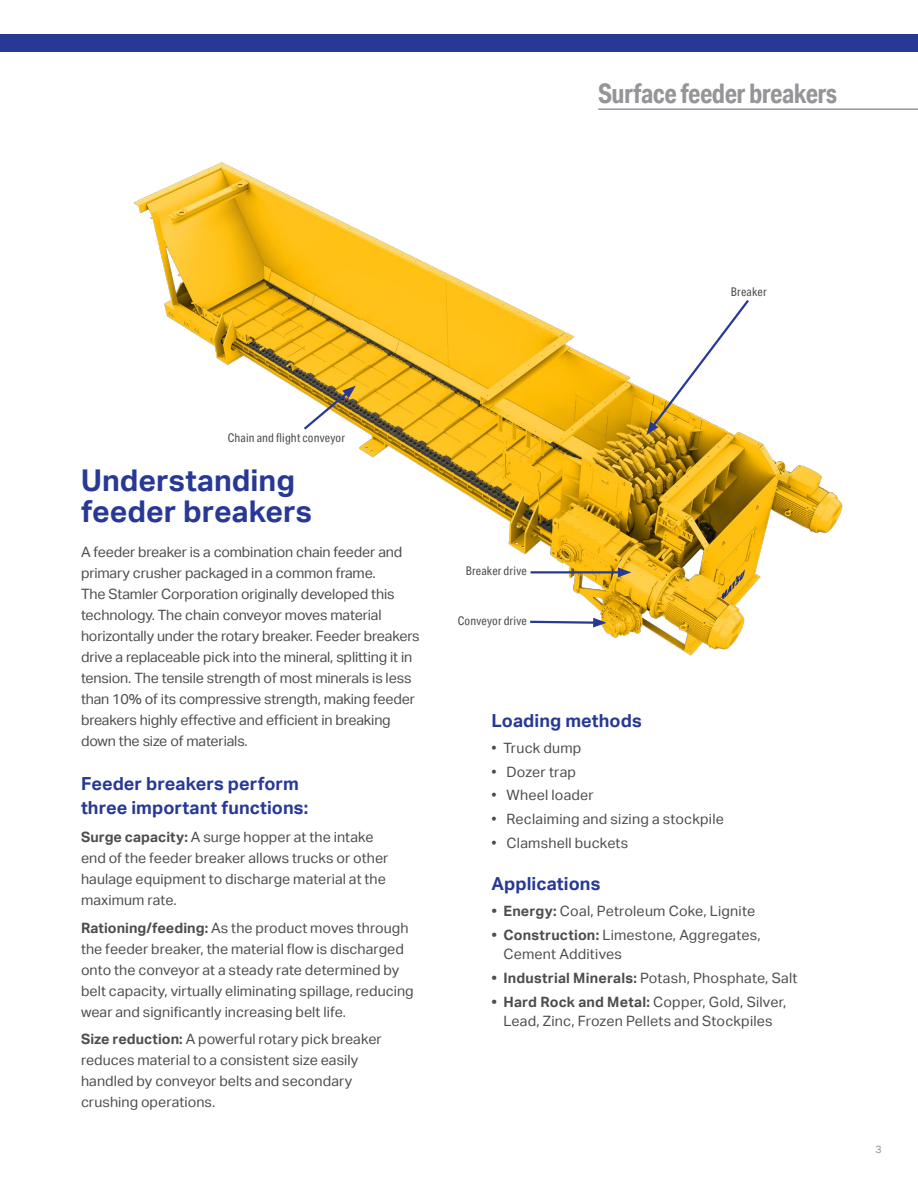
<style>
.page{position:relative;width:918px;height:1188px;background:#fff}
.page>*{position:absolute;margin:0;border:0;box-sizing:border-box;transform-origin:0 0}
.t1{font:700 30px/31.5px "Aktiv Grotesk";color:#273995}
.t2{font:700 27px "Aktiv Grotesk Cd";letter-spacing:-.02em;color:#939598}
.t3{font:700 18px/24px "Aktiv Grotesk";letter-spacing:.005em;color:#273995}
.t4{font:14.25px/21px "Aktiv Grotesk";color:#4d4d4f}
.t5{font:12px "Aktiv Grotesk Cd";letter-spacing:.015em;color:#4d4d4f}
.t6{font:10.5px "Aktiv Grotesk";color:#939598}
.s1{font-weight:700}
</style>
<div class="page">
<div style="left:0;top:34px;width:918px;height:17px;background:#273995"></div>
<hr style="left:598px;top:108px;width:320px;height:2px;background:#939598">
<img style="left:133px;top:162px;width:710px;height:494px">
<svg style="left:301px;top:386px;width:55px;height:46px"></svg>
<hr style="left:531px;top:571px;width:91px;height:2px;background:#273995">
<svg style="left:618px;top:567px;width:13px;height:10px"></svg>
<svg style="left:528px;top:618px;width:79px;height:10px"></svg>
<svg style="left:646px;top:297px;width:105px;height:138px"></svg>
<h2 class="t2" style="left:598px;top:76px;width:240px">Surface feeder breakers</h2>
<p class="t5" style="left:731px;top:285px;width:37px">Breaker</p>
<p class="t5" style="left:228px;top:430px;width:119px">Chain and flight conveyor</p>
<h1 class="t1" style="left:81px;top:465px;width:233px">Understanding feeder breakers</h1>
<p class="t4" style="left:81px;top:541px;width:340px">A feeder breaker is a combination chain feeder and primary crusher packaged in a common frame.<br>The Stamler Corporation originally developed this technology. The chain conveyor moves material horizontally under the rotary breaker. Feeder breakers drive a replaceable pick into the mineral, splitting it in tension. The tensile strength of most minerals is less than 10% of its compressive strength, making feeder breakers highly effective and efficient in breaking down the size of materials.</p>
<p class="t3" style="left:81px;top:772px;width:229px">Feeder breakers perform three important functions:</p>
<p class="t4" style="left:81px;top:826px;width:309px"><span class="s1">Surge capacity:</span> A surge hopper at the intake end of the feeder breaker allows trucks or other haulage equipment to discharge material at the maximum rate.</p>
<p class="t4" style="left:81px;top:917px;width:334px"><span class="s1">Rationing/feeding:</span> As the product moves through the feeder breaker, the material flow is discharged onto the conveyor at a steady rate determined by belt capacity, virtually eliminating spillage, reducing wear and significantly increasing belt life.</p>
<p class="t4" style="left:81px;top:1029px;width:302px"><span class="s1">Size reduction:</span> A powerful rotary pick breaker reduces material to a consistent size easily handled by conveyor belts and secondary crushing operations.</p>
<p class="t5" style="left:466px;top:564px;width:62px">Breaker drive</p>
<p class="t5" style="left:458px;top:614px;width:71px">Conveyor drive</p>
<p class="t3" style="left:491px;top:709px;width:152px">Loading methods</p>
<p class="t4" style="left:491px;top:738px;width:92px">• Truck dump</p>
<p class="t4" style="left:491px;top:761px;width:86px">• Dozer trap</p>
<p class="t4" style="left:491px;top:785px;width:104px">• Wheel loader</p>
<p class="t4" style="left:491px;top:809px;width:234px">• Reclaiming and sizing a stockpile</p>
<p class="t4" style="left:491px;top:833px;width:138px">• Clamshell buckets</p>
<p class="t3" style="left:491px;top:872px;width:110px">Applications</p>
<p class="t4" style="left:491px;top:901px;width:265px"><span class="s1">• Energy:</span> Coal, Petroleum Coke, Lignite</p>
<p class="t4" style="left:503px;top:925px;width:259px;line-height:19.5px;text-indent:-12px"><span class="s1">• Construction:</span> Limestone, Aggregates,<br>Cement Additives</p>
<p class="t4" style="left:491px;top:968px;width:308px"><span class="s1">• Industrial Minerals:</span> Potash, Phosphate, Salt</p>
<p class="t4" style="left:491px;top:992px;width:297px;line-height:19.5px;text-align:center"><span class="s1">• Hard Rock and Metal:</span> Copper, Gold, Silver,<br>Lead, Zinc, Frozen Pellets and Stockpiles</p>
<p class="t6" style="left:875px;top:1143px;width:8px">3</p>
</div>
